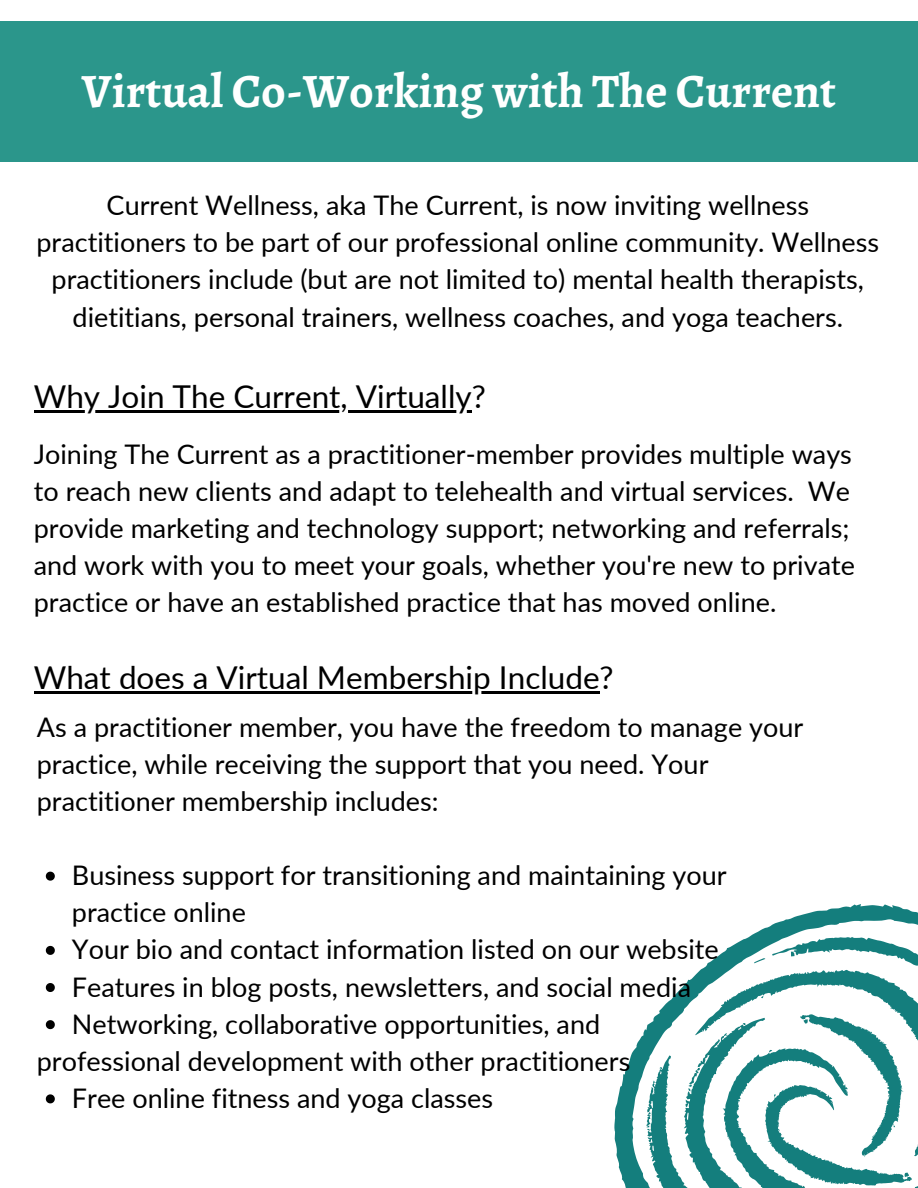
<style>
.page{position:relative;width:918px;height:1188px;background:#fff}
.page>*{position:absolute;margin:0;border:0;box-sizing:border-box;transform-origin:0 0}
.t1{font:700 48px "Alegreya";color:#fff}
.t2{font:31.5px "Lato";color:#000}
.t3{font:27px/37.2px "Lato";color:#000}
</style>
<div class="page">
<svg style="left:614px;top:904px;width:304px;height:284px"></svg>
<div style="left:0;top:22px;width:918px;height:140px;background:#2b968b"></div>
<hr style="left:34px;top:410px;width:438px;height:3px;background:#000">
<hr style="left:34px;top:692px;width:566px;height:2px;background:#000">
<svg style="left:46px;top:872px;width:9px;height:9px"></svg>
<svg style="left:46px;top:946px;width:9px;height:9px"></svg>
<svg style="left:46px;top:983px;width:9px;height:9px"></svg>
<svg style="left:46px;top:1020px;width:9px;height:9px"></svg>
<svg style="left:46px;top:1094px;width:9px;height:9px"></svg>
<h1 class="t1" style="left:82px;top:58px;width:756px">Virtual Co-Working with The Current</h1>
<p class="t3" style="left:36px;top:186px;width:844px;text-align:center">Current Wellness, aka The Current, is now inviting wellness practitioners to be part of our professional online community. Wellness practitioners include (but are not limited to) mental health therapists, dietitians, personal trainers, wellness coaches, and yoga teachers.</p>
<p class="t2" style="left:34px;top:377px;width:454px">Why Join The Current, Virtually?</p>
<p class="t3" style="left:34px;top:435px;width:823px">Joining The Current as a practitioner-member provides multiple ways to reach new clients and adapt to telehealth and virtual services. We provide marketing and technology support; networking and referrals; and work with you to meet your goals, whether you're new to private practice or have an established practice that has moved online.</p>
<p class="t2" style="left:34px;top:658px;width:581px">What does a Virtual Membership Include?</p>
<p class="t3" style="left:37px;top:708px;width:768px">As a practitioner member, you have the freedom to manage your practice, while receiving the support that you need. Your practitioner membership includes:</p>
<p class="t3" style="left:72px;top:856px;width:656px">Business support for transitioning and maintaining your practice online<br>Your bio and contact information listed on our website Features in blog posts, newsletters, and social media Networking, collaborative opportunities, and</p>
<p class="t3" style="left:37px;top:1042px;width:595px">professional development with other practitioners</p>
<p class="t3" style="left:72px;top:1079px;width:423px">Free online fitness and yoga classes</p>
</div>
